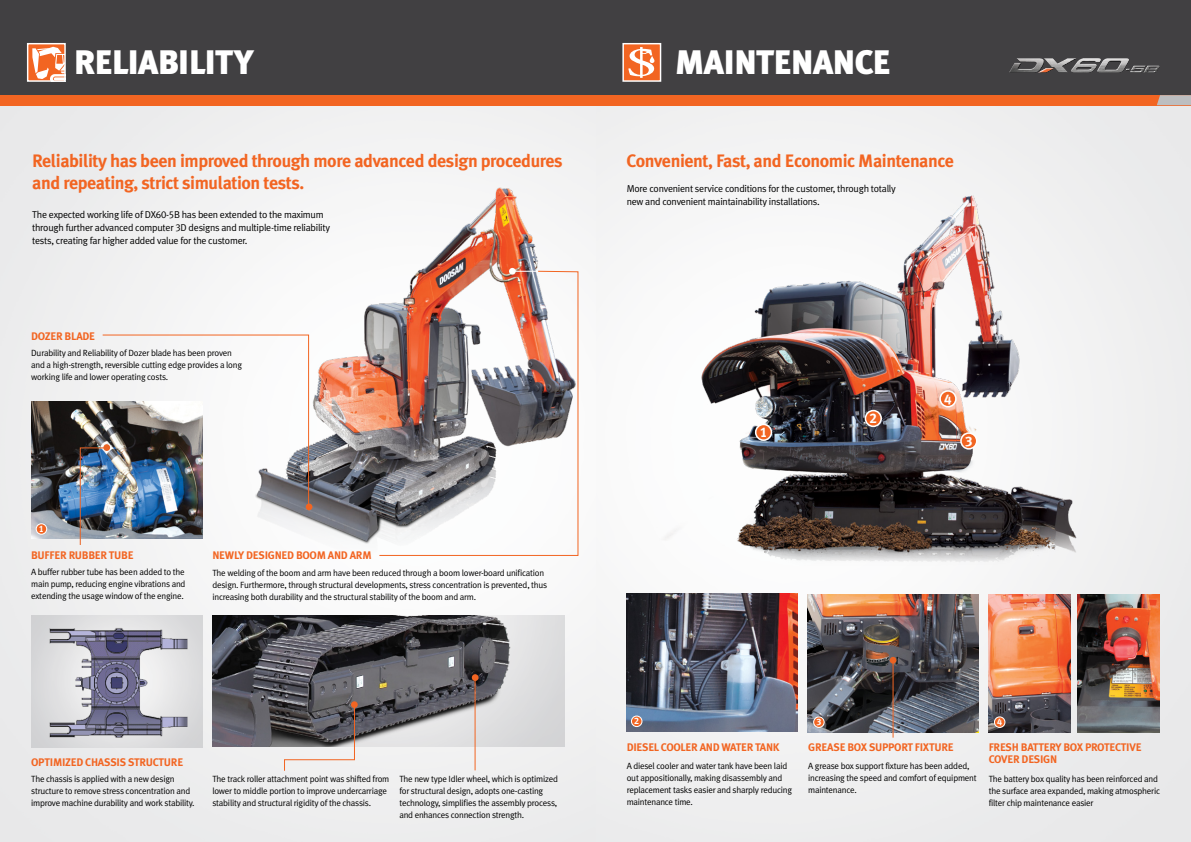
<style>
.page{position:relative;width:1191px;height:842px;background:#fff}
.page>*{position:absolute;margin:0;border:0;box-sizing:border-box;transform-origin:0 0}
.t1{font:900 34px "Meta Plus Lining";letter-spacing:-.025em;color:#fff}
.t2{font:700 18px/22px "Meta Plus Lining";letter-spacing:-.025em;color:#f26522}
.t3{font:13.9px "Meta Plus Bold Caps";color:#fff}
.t4{font:700 11px/12px "Meta Plus Lining";letter-spacing:-.025em;color:#f26522}
.t5{font:10px/13px "Meta Plus Lining Normal";letter-spacing:-.025em;color:#000}
.t6{font:9.3px "Meta Plus Bold Caps";color:#fff}
.t7{font:9px/12px "Meta Plus Lining Normal";letter-spacing:-.025em;color:#000}
</style>
<div class="page">
<img style="left:0;top:0;width:1191px;height:842px">
<h1 class="t1" style="left:74px;top:43px;width:181px">RELIABILITY</h1>
<h1 class="t1" style="left:675px;top:43px;width:217px">MAINTENANCE</h1>
<h2 class="t2" style="left:32px;top:150px;width:532px">RELIABILITY HAS BEEN IMPROVED THROUGH MORE ADVANCED DESIGN PROCEDURES<br>AND REPEATING, STRICT SIMULATION TESTS.</h2>
<h2 class="t2" style="left:626px;top:150px;width:329px">CONVENIENT, FAST, AND ECONOMIC MAINTENANCE</h2>
<p class="t5" style="left:32px;top:208px;width:299px">The expected working life of DX60-5B has been extended to the maximum through further advanced computer 3D designs and multiple-time reliability tests, creating far higher added value for the customer.</p>
<p class="t5" style="left:626px;top:182px;width:271px">More convenient service conditions for the customer, through totally new and convenient maintainability installations.</p>
<p class="t4" style="left:31px;top:330px;width:65px">DOZER BLADE</p>
<p class="t7" style="left:31px;top:347px;width:212px">Durability and Reliability of Dozer blade has been proven and a high-strength, reversible cutting edge provides a long working life and lower operating costs.</p>
<p class="t6" style="left:39px;top:523px;width:6px">1</p>
<p class="t4" style="left:31px;top:549px;width:104px">BUFFER RUBBER TUBE</p>
<p class="t7" style="left:31px;top:566px;width:156px;text-align:justify">A buffer rubber tube has been added to the main pump, reducing engine vibrations and extending the usage window of the engine.</p>
<p class="t4" style="left:212px;top:549px;width:159px">N EWLY DESIGNED BOOM AND ARM</p>
<p class="t7" style="left:212px;top:566px;width:336px">The welding of the boom and arm have been reduced through a boom lower-board unification design. Furthermore, through structural developments, stress concentration is prevented, thus increasing both durability and the structural stability of the boom and arm.</p>
<p class="t4" style="left:31px;top:756px;width:153px">OPTIMIZED CHASSIS STRUCTURE</p>
<p class="t7" style="left:31px;top:773px;width:165px">The chassis is applied with a new design structure to remove stress concentration and improve machine durability and work stability.</p>
<p class="t7" style="left:212px;top:773px;width:178px">The track roller attachment point was shifted from lower to middle portion to improve undercarriage stability and structural rigidity of the chassis.</p>
<p class="t7" style="left:399px;top:773px;width:160px">The new type Idler wheel, which is optimized for structural design, adopts one-casting technology, simplifies the assembly process, and enhances connection strength.</p>
<h3 class="t3" style="left:760px;top:424px;width:9px">1</h3>
<h3 class="t3" style="left:869px;top:410px;width:9px">2</h3>
<h3 class="t3" style="left:944px;top:391px;width:9px">4</h3>
<h3 class="t3" style="left:965px;top:433px;width:9px">3</h3>
<p class="t6" style="left:634px;top:716px;width:6px">2</p>
<p class="t6" style="left:816px;top:717px;width:6px">3</p>
<p class="t6" style="left:997px;top:717px;width:6px">4</p>
<p class="t4" style="left:626px;top:741px;width:154px">DIESEL COOLER AND WATER TANK</p>
<p class="t4" style="left:808px;top:741px;width:147px">GREASE BOX SUPPORT FIXTURE</p>
<p class="t4" style="left:988px;top:741px;width:154px">FRESH BATTERY BOX PROTECTIVE<br>COVER DESIGN</p>
<p class="t7" style="left:626px;top:760px;width:167px">A diesel cooler and water tank have been laid out appositionally, making disassembly and replacement tasks easier and sharply reducing maintenance time.</p>
<p class="t7" style="left:808px;top:760px;width:170px">A grease box support fixture has been added, increasing the speed and comfort of equipment maintenance.</p>
<p class="t7" style="left:988px;top:773px;width:173px">The battery box quality has been reinforced and the surface area expanded, making atmospheric filter chip maintenance easier</p>
</div>
